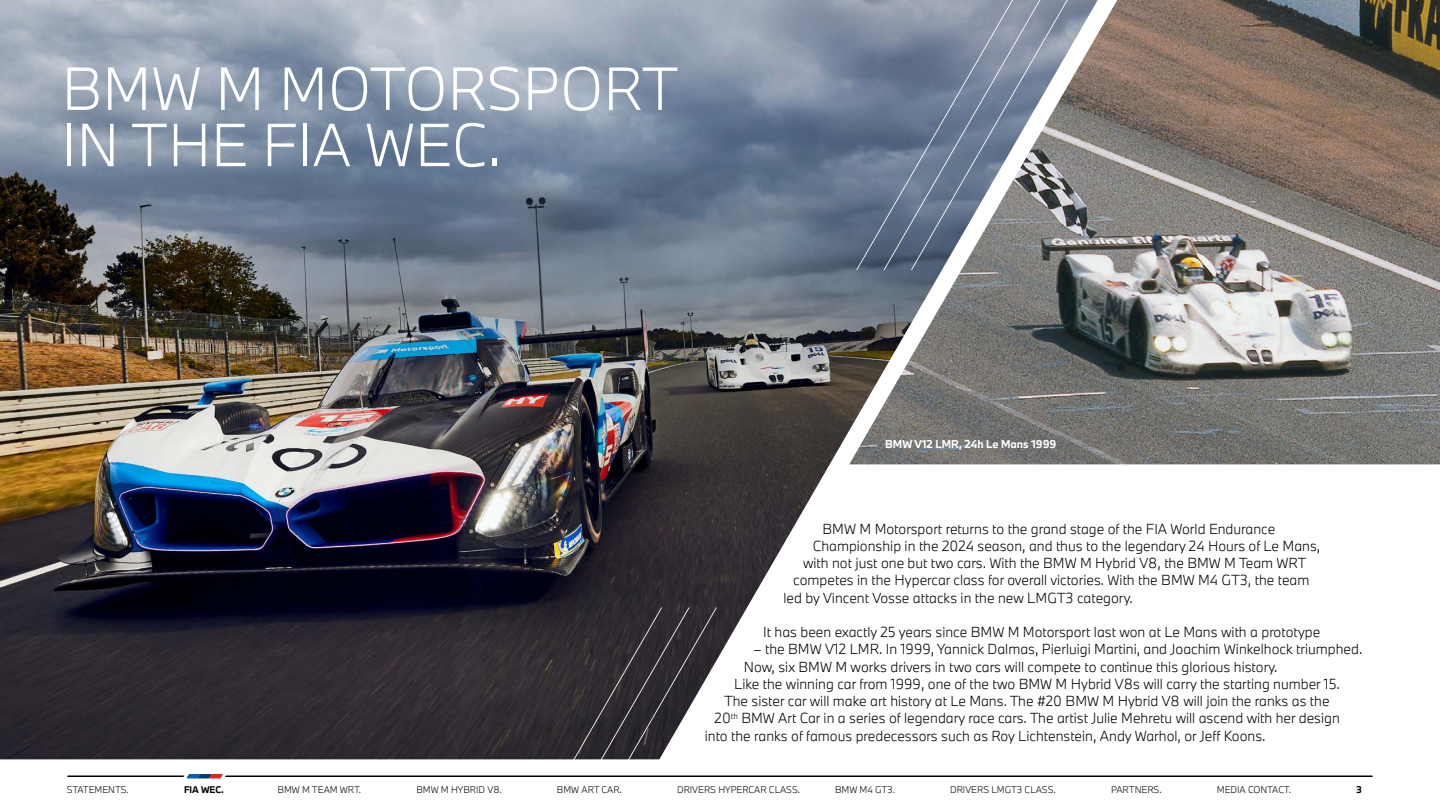
<style>
.page{position:relative;width:1440px;height:810px;background:#fff}
.page>*{position:absolute;margin:0;border:0;box-sizing:border-box;transform-origin:0 0}
.t1{font:300 56.25px/56.2px "BMW Type Next";color:#fff}
.t2{font:300 13.5px "BMW Type Next";color:#000}
.t3{font:700 10.5px "BMW Type Next";color:#fff}
.t4{font:300 9px "BMW Type Next";color:#000}
.t5{font:700 9px "BMW Type Next";color:#000}
.t6{font:700 9px "BMW Type Next Pro";color:#000}
</style>
<div class="page">
<img style="left:0;top:0;width:1098px;height:759px">
<svg style="left:500px;top:607px;width:218px;height:169px"></svg>
<img style="left:849px;top:0;width:591px;height:464px">
<hr style="left:68px;top:776px;width:1304px;height:1px;background:#000">
<svg style="left:183px;top:774px;width:44px;height:4px"></svg>
<h1 class="t1" style="left:62px;top:60px;width:619px">BMW M MOTORSPORT<br>IN THE FIA WEC.</h1>
<p class="t3" style="left:885px;top:437px;width:173px">BMW V12 LMR, 24h Le Mans 1999</p>
<p class="t2" style="left:823px;top:519px;width:454px">BMW M Motorsport returns to the grand stage of the FIA World Endurance</p>
<p class="t2" style="left:813px;top:537px;width:509px">Championship in the 2024 season, and thus to the legendary 24 Hours of Le Mans,</p>
<p class="t2" style="left:803px;top:554px;width:505px">with not just one but two cars. With the BMW M Hybrid V8, the BMW M Team WRT</p>
<p class="t2" style="left:793px;top:571px;width:518px">competes in the Hypercar class for overall victories. With the BMW M4 GT3, the team</p>
<p class="t2" style="left:784px;top:588px;width:351px">led by Vincent Vosse attacks in the new LMGT3 category.</p>
<p class="t2" style="left:763px;top:623px;width:558px">It has been exactly 25 years since BMW M Motorsport last won at Le Mans with a prototype</p>
<p class="t2" style="left:754px;top:640px;width:610px">– the BMW V12 LMR. In 1999, Yannick Dalmas, Pierluigi Martini, and Joachim Winkelhock triumphed.</p>
<p class="t2" style="left:744px;top:657px;width:535px">Now, six BMW M works drivers in two cars will compete to continue this glorious history.</p>
<p class="t2" style="left:734px;top:675px;width:607px">Like the winning car from 1999, one of the two BMW M Hybrid V8s will carry the starting number 15.</p>
<p class="t2" style="left:724px;top:692px;width:607px">The sister car will make art history at Le Mans. The #20 BMW M Hybrid V8 will join the ranks as the</p>
<p class="t2" style="left:715px;top:709px;width:627px">20<sup>th</sup> BMW Art Car in a series of legendary race cars. The artist Julie Mehretu will ascend with her design</p>
<p class="t2" style="left:705px;top:726px;width:562px">into the ranks of famous predecessors such as Roy Lichtenstein, Andy Warhol, or Jeff Koons.</p>
<p class="t4" style="left:67px;top:784px;width:64px">STATEMENTS.</p>
<p class="t5" style="left:184px;top:784px;width:41px">FIA WEC.</p>
<p class="t4" style="left:278px;top:784px;width:85px">BMW M TEAM WRT.</p>
<p class="t4" style="left:416px;top:784px;width:87px">BMW M HYBRID V8.</p>
<p class="t4" style="left:557px;top:784px;width:66px">BMW ART CAR.</p>
<p class="t4" style="left:677px;top:784px;width:125px">DRIVERS HYPERCAR CLASS.</p>
<p class="t4" style="left:835px;top:784px;width:61px">BMW M4 GT3.</p>
<p class="t4" style="left:950px;top:784px;width:107px">DRIVERS LMGT3 CLASS.</p>
<p class="t4" style="left:1111px;top:784px;width:52px">PARTNERS.</p>
<p class="t4" style="left:1217px;top:784px;width:76px">MEDIA CONTACT.</p>
<p class="t6" style="left:1357px;top:783px;width:7px">3</p>
</div>
